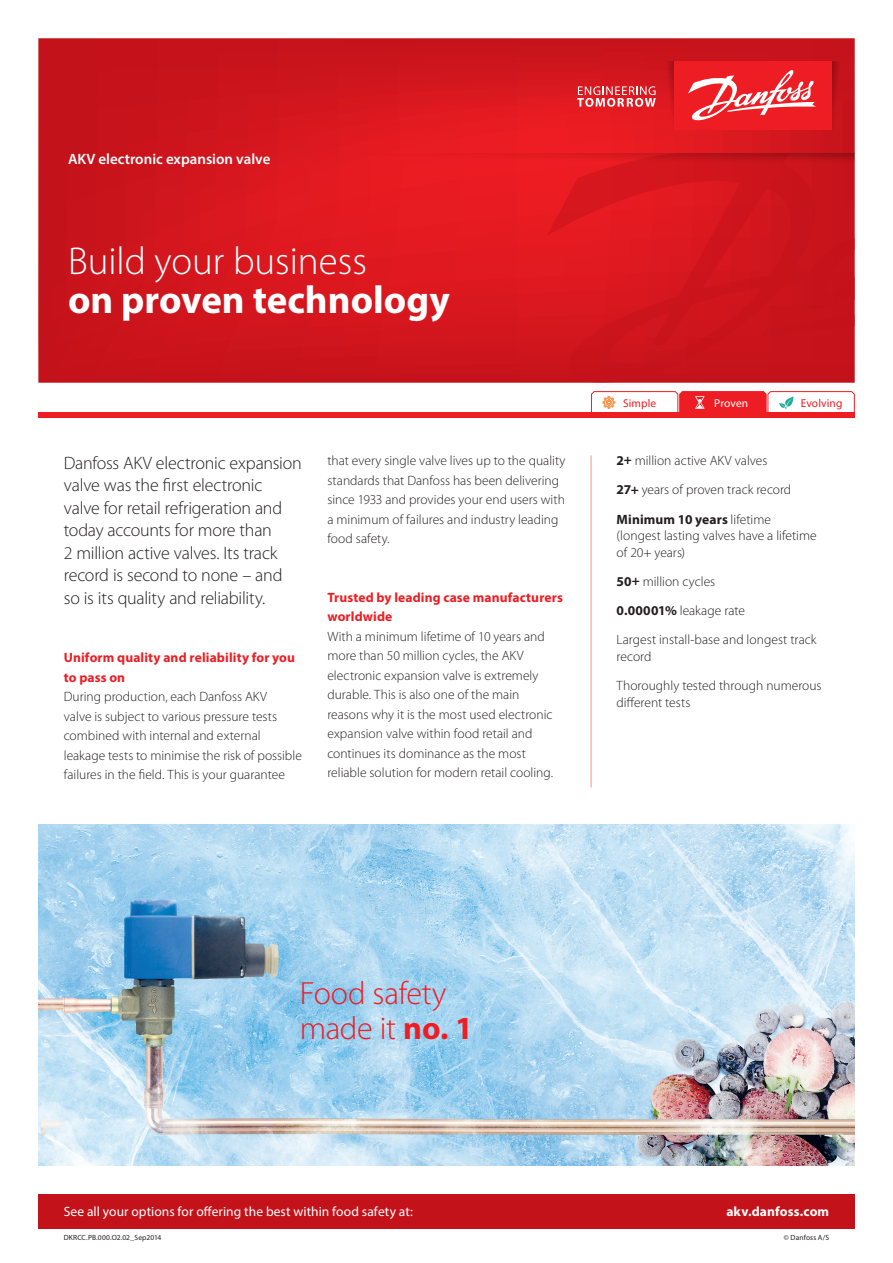
<style>
.page{position:relative;width:893px;height:1263px;background:#fff}
.page>*{position:absolute;margin:0;border:0;box-sizing:border-box;transform-origin:0 0}
.t1{font:700 39px "Myriad Pro";color:#fff}
.t2{font:300 39px "Myriad Pro";color:#fff}
.t3{font:300 32.25px/34.8px "Myriad Pro";letter-spacing:-.01em;color:#ee1d23}
.t4{font:300 18px/22.5px "Myriad Pro";letter-spacing:-.01em;color:#231f20}
.t5{font:600 15px "Myriad Pro";color:#fff}
.t6{font:300 13.5px/19.5px "Myriad Pro";color:#231f20}
.t7{font:700 13.5px/19.5px "Myriad Pro";letter-spacing:.01em;color:#ee1d23}
.t8{font:13.5px "Myriad Pro";letter-spacing:.005em;color:#fff}
.t9{font:700 13.5px "Myriad Pro";letter-spacing:.01em;color:#fff}
.t10{font:11.4px "Myriad Pro";letter-spacing:.01em;color:#ee1d23}
.t11{font:11.4px "Myriad Pro";color:#fff}
.t12{font:11.25px "Myriad Pro";letter-spacing:.01em;color:#ee1d23}
.t13{font:7.5px "Myriad Pro";letter-spacing:.015em;color:#231f20}
.s1{font-weight:700}
</style>
<div class="page">
<img style="left:38px;top:825px;width:817px;height:340px">
<hr style="left:591px;top:455px;width:1px;height:332px;background:#f6977a">
<div style="left:38px;top:1195px;width:817px;height:34px;background:#c4121a"></div>
<svg style="left:38px;top:38px;width:817px;height:345px;background:#d3161e"></svg>
<svg style="left:547px;top:166px;width:308px;height:217px;background:#d1151d"></svg>
<svg style="left:832px;top:61px;width:12px;height:69px"></svg>
<svg style="left:358px;top:153px;width:497px;height:13px;background:#d5171e"></svg>
<div style="left:674px;top:61px;width:158px;height:69px;background:#ee1d23"></div>
<svg style="left:577px;top:61px;width:97px;height:69px;background:#dd2b32"></svg>
<svg style="left:688px;top:70px;width:128px;height:51px"></svg>
<svg style="left:591px;top:391px;width:264px;height:21px"></svg>
<div style="left:38px;top:412px;width:817px;height:6px;background:#ee1d23"></div>
<p class="t5" style="left:68px;top:150px;width:204px">AKV electronic expansion valve</p>
<h1 class="t2" style="left:68px;top:239px;width:300px">Build your business</h1>
<h1 class="t1" style="left:68px;top:274px;width:383px">on proven technology</h1>
<h3 class="t4" style="left:64px;top:452px;width:240px">Danfoss AKV electronic expansion valve was the first electronic valve for retail refrigeration and today accounts for more than<br>2 million active valves. Its track record is second to none – and so is its quality and reliability.</h3>
<p class="t7" style="left:64px;top:647px;width:233px">Uniform quality and reliability for you to pass on</p>
<p class="t6" style="left:64px;top:687px;width:240px">During production, each Danfoss AKV<br>valve is subject to various pressure tests combined with internal and external leakage tests to minimise the risk of possible failures in the field. This is your guarantee</p>
<p class="t6" style="left:327px;top:451px;width:240px">that every single valve lives up to the quality standards that Danfoss has been delivering since 1933 and provides your end users with a minimum of failures and industry leading food safety.</p>
<p class="t7" style="left:327px;top:587px;width:237px">Trusted by leading case manufacturers worldwide</p>
<p class="t6" style="left:327px;top:626px;width:227px">With a minimum lifetime of 10 years and more than 50 million cycles, the AKV electronic expansion valve is extremely durable. This is also one of the main reasons why it is the most used electronic expansion valve within food retail and continues its dominance as the most reliable solution for modern retail cooling.</p>
<p class="t12" style="left:623px;top:396px;width:34px">Simple</p>
<p class="t11" style="left:714px;top:396px;width:36px">Proven</p>
<p class="t10" style="left:801px;top:396px;width:43px">Evolving</p>
<p class="t6" style="left:617px;top:446px;width:176px;line-height:29.2px"><span class="s1">2+</span> million active AKV valves<br><span class="s1">27+</span> years of proven track record<br><span class="s1">Minimum 10 years</span> lifetime</p>
<p class="t6" style="left:617px;top:527px;width:202px;line-height:16.5px">(longest lasting valves have a lifetime of 20+ years)</p>
<p class="t6" style="left:617px;top:567px;width:202px;line-height:29.2px"><span class="s1">50+</span> million cycles<br><span class="s1">0.00001%</span> leakage rate<br>Largest install-base and longest track</p>
<p class="t6" style="left:617px;top:642px;width:207px;line-height:29.2px">record<br>Thoroughly tested through numerous</p>
<p class="t6" style="left:617px;top:692px;width:75px">different tests</p>
<h2 class="t3" style="left:300px;top:977px;width:175px">Food safety made it <span class="s1">no. 1</span></h2>
<p class="t8" style="left:64px;top:1203px;width:351px">See all your options for offering the best within food safety at:</p>
<p class="t9" style="left:726px;top:1203px;width:104px">akv.danfoss.com</p>
<p class="t13" style="left:64px;top:1233px;width:99px">DKRCC.PB.000.O2.02_Sep2014</p>
<p class="t13" style="left:784px;top:1233px;width:47px">© Danfoss A/S</p>
</div>
